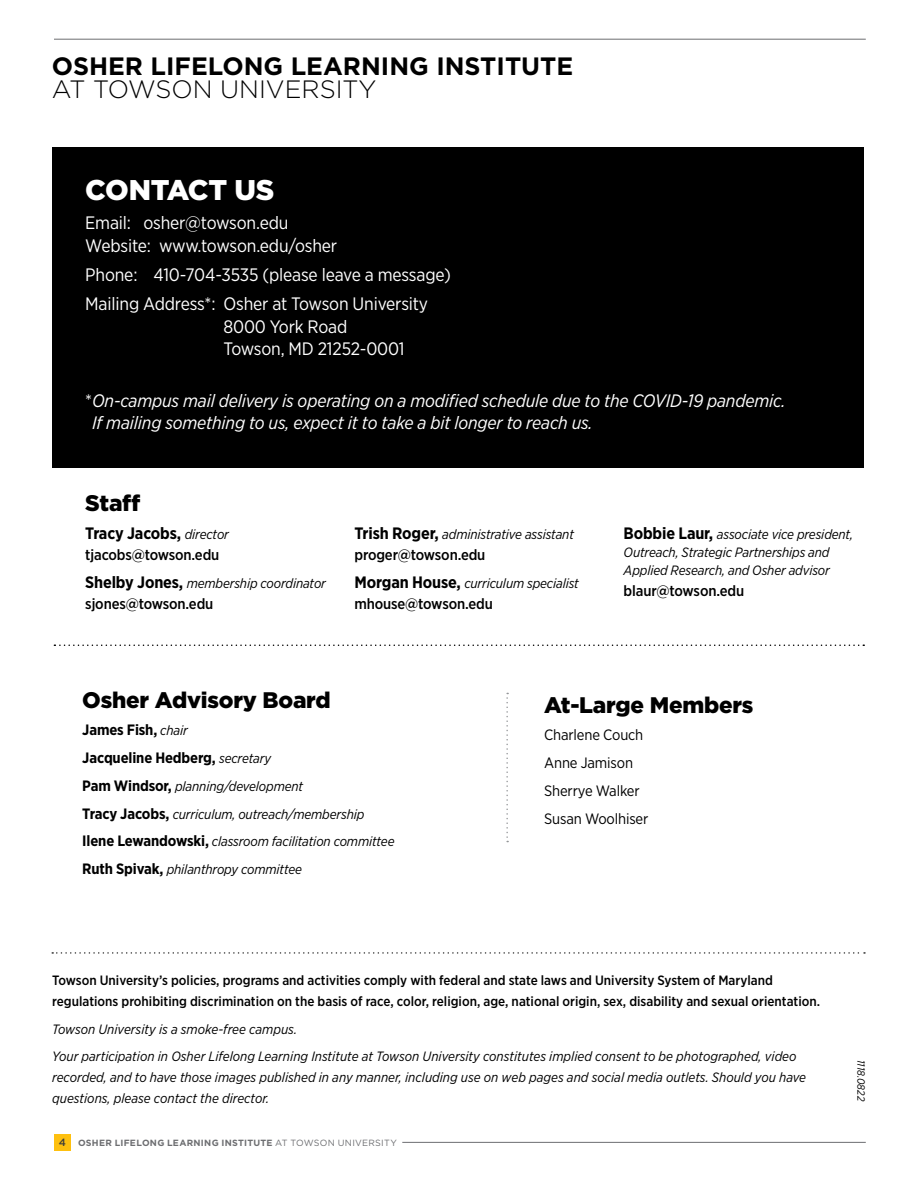
<style>
.page{position:relative;width:918px;height:1188px;background:#fff}
.page>*{position:absolute;margin:0;border:0;box-sizing:border-box;transform-origin:0 0}
.t1{font:900 28.5px "Gotham";letter-spacing:-.01em;color:#fff}
.t2{font:700 25.05px "Gotham";color:#000}
.t3{font:300 25.05px "Gotham";color:#000}
.t4{font:900 22.5px "Gotham";letter-spacing:-.01em;color:#000}
.t5{font:18px/22.5px "Gotham Narrow";letter-spacing:-.01em;color:#fff}
.t6{font:italic 18px/22.5px "Gotham Narrow";letter-spacing:-.01em;color:#fff}
.t7{font:700 16.5px "Gotham Narrow";letter-spacing:-.01em;color:#000}
.t8{font:500 15px "Gotham Narrow";letter-spacing:-.01em;color:#000}
.t9{font:15px/27.8px "Gotham Narrow";letter-spacing:-.01em;color:#000}
.t10{font:700 15px/27.8px "Gotham Narrow";letter-spacing:-.01em;color:#000}
.t11{font:italic 13.5px/27.8px "Gotham Narrow";letter-spacing:-.01em;color:#000}
.t12{font:500 13.5px/21px "Gotham Narrow";color:#000}
.t13{font:italic 10.5px "Gotham Narrow";letter-spacing:-.005em;color:#000}
.t14{font:700 9px "Gotham";letter-spacing:.035em;color:#6d6e71}
.s1{font-style:normal}
.s2{font-weight:400;font-style:italic;font-size:13.5px}
.s3{font-weight:700;font-style:normal;font-size:16.5px}
.s4{font-weight:700;font-style:normal;font-size:15px}
.s5{font-weight:500;font-size:10.5px;color:#3c3c3a}
.s6{font-weight:400}
</style>
<div class="page">
<div style="left:54px;top:1134px;width:17px;height:17px;background:#fec00f"></div>
<hr style="left:402px;top:1142px;width:464px;height:1px;background:#6d6e71">
<hr style="left:54px;top:39px;width:812px;height:1px;background:#6d6e71">
<div style="left:52px;top:148px;width:812px;height:320px;background:#000"></div>
<svg style="left:52px;top:952px;width:813px;height:2px"></svg>
<svg style="left:506px;top:693px;width:2px;height:149px"></svg>
<svg style="left:54px;top:645px;width:810px;height:1px"></svg>
<h2 class="t2" style="left:52px;top:49px;width:523px">OSHER LIFELONG LEARNING INSTITUTE</h2>
<h2 class="t3" style="left:52px;top:73px;width:326px">AT TOWSON UNIVERSITY</h2>
<h1 class="t1" style="left:85px;top:170px;width:191px">CONTACT US</h1>
<h3 class="t5" style="left:85px;top:211px;width:253px">Email: osher@towson.edu<br>Website: www.towson.edu/osher</h3>
<h3 class="t5" style="left:85px;top:260px;width:367px;line-height:29.2px">Phone: 410-704-3535 (please leave a message)<br>Mailing Address*: Osher at Towson University</h3>
<h3 class="t5" style="left:223px;top:315px;width:183px">8000 York Road<br>Towson, MD 21252-0001</h3>
<h3 class="t6" style="left:92px;top:389px;width:695px;text-indent:-7px"><span class="s1">*</span>On-campus mail delivery is operating on a modified schedule due to the COVID-19 pandemic.<br>If mailing something to us, expect it to take a bit longer to reach us.</h3>
<h3 class="t4" style="left:85px;top:488px;width:57px">Staff</h3>
<p class="t7" style="left:85px;top:522px;width:145px">Tracy Jacobs, <span class="s2">director</span></p>
<p class="t8" style="left:85px;top:545px;width:136px">tjacobs@towson.edu</p>
<p class="t11" style="left:85px;top:569px;width:242px"><span class="s3">Shelby Jones,</span> membership coordinator</p>
<p class="t8" style="left:85px;top:594px;width:130px">sjones@towson.edu</p>
<p class="t11" style="left:354px;top:520px;width:221px"><span class="s3">Trish Roger,</span> administrative assistant</p>
<p class="t8" style="left:354px;top:545px;width:132px">proger@towson.edu</p>
<p class="t11" style="left:354px;top:569px;width:226px"><span class="s3">Morgan House,</span> curriculum specialist</p>
<p class="t8" style="left:354px;top:594px;width:140px">mhouse@towson.edu</p>
<p class="t11" style="left:624px;top:525px;width:231px;line-height:18px"><span class="s3">Bobbie Laur,</span> associate vice president,<br>Outreach, Strategic Partnerships and<br>Applied Research, and Osher advisor</p>
<p class="t8" style="left:624px;top:581px;width:122px">blaur@towson.edu</p>
<h3 class="t4" style="left:82px;top:684px;width:250px">Osher Advisory Board</h3>
<p class="t10" style="left:82px;top:716px;width:190px">James Fish, <span class="s2">chair<br></span>Jacqueline Hedberg, <span class="s2">secretary</span></p>
<p class="t11" style="left:82px;top:772px;width:314px"><span class="s4">Pam Windsor,</span> planning/development<br><span class="s4">Tracy Jacobs,</span> curriculum, outreach/membership <span class="s4">Ilene Lewandowski,</span> classroom facilitation committee <span class="s4">Ruth Spivak,</span> philanthropy committee</p>
<h3 class="t4" style="left:544px;top:689px;width:211px">At-Large Members</h3>
<p class="t9" style="left:544px;top:721px;width:106px">Charlene Couch<br>Anne Jamison<br>Sherrye Walker<br>Susan Woolhiser</p>
<p class="t12" style="left:52px;top:969px;width:769px">Towson University’s policies, programs and activities comply with federal and state laws and University System of Maryland regulations prohibiting discrimination on the basis of race, color, religion, age, national origin, sex, disability and sexual orientation.</p>
<p class="t11" style="left:52px;top:1015px;width:746px">Towson University is a smoke-free campus.<br>Your participation in Osher Lifelong Learning Institute at Towson University constitutes implied consent to be photographed, video</p>
<p class="t11" style="left:52px;top:1067px;width:755px;line-height:21px">recorded, and to have those images published in any manner, including use on web pages and social media outlets. Should you have questions, please contact the director.</p>
<p class="t13" style="left:868px;top:1060px;width:43px;rotate:90deg">1118.0822</p>
<p class="t14" style="left:59px;top:1137px;width:340px"><span class="s5">4</span> OSHER LIFELONG LEARNING INSTITUTE <span class="s6">AT TOWSON UNIVERSITY</span></p>
</div>
